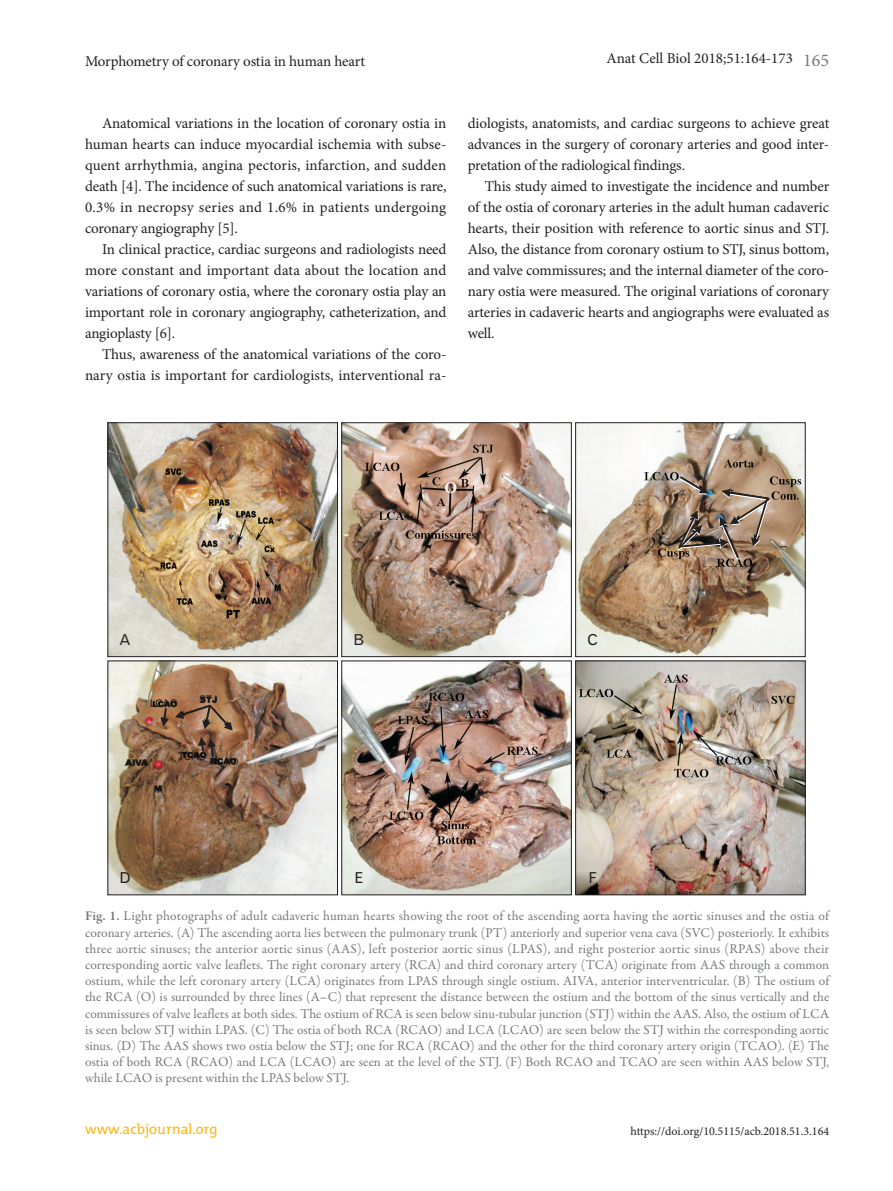
<style>
.page{position:relative;width:893px;height:1191px;background:#fff}
.page>*{position:absolute;margin:0;border:0;box-sizing:border-box;transform-origin:0 0}
.t1{font:15px/21px "Minion Pro";letter-spacing:-.01em;color:#231f20;text-align:justify}
.t2{font:15px "Gothic 720 BT Roman B";color:#231f20}
.t3{font:14.7px "The Mix";color:#fcb814}
.t4{font:13.5px/16.2px "Garamond Premr Pro";color:#76787b;text-align:justify}
.t5{font:12px "Minion Pro";color:#231f20}
.t6{font:10.5px "Gothic 720 BT Roman B";color:#231f20}
.t7{font:9.45px "Gothic 720 BT Roman B";color:#231f20;scale:1.12 1}
.s1{font-size:18px;color:#76787b}
.s2{font-weight:600}
</style>
<div class="page">
<img style="left:107px;top:422px;width:699px;height:473px">
<svg style="left:160px;top:706px;width:9px;height:20px"></svg>
<svg style="left:175px;top:703px;width:58px;height:27px;background:#9a7153"></svg>
<svg style="left:198px;top:737px;width:18px;height:22px"></svg>
<svg style="left:676px;top:475px;width:96px;height:86px;background:#98816d"></svg>
<p class="t1" style="left:85px;top:50px;width:281px">Morphometry of coronary ostia in human heart</p>
<p class="t1" style="left:85px;top:113px;width:363px;text-indent:17px">Anatomical variations in the location of coronary ostia in human hearts can induce myocardial ischemia with subse&shy;quent arrhythmia, angina pectoris, infarction, and sudden death [4]. The incidence of such anatomical variations is rare, 0.3% in necropsy series and 1.6% in patients undergoing coronary angiography [5].</p>
<p class="t1" style="left:85px;top:239px;width:363px;text-indent:17px">In clinical practice, cardiac surgeons and radiologists need more constant and important data about the location and variations of coronary ostia, where the coronary ostia play an important role in coronary angiography, catheterization, and angioplasty [6].</p>
<p class="t1" style="left:85px;top:344px;width:363px;text-align:right">Thus, awareness of the anatomical variations of the coro&shy;nary ostia is important for cardiologists, interventional ra-</p>
<p class="t1" style="left:606px;top:48px;width:224px">Anat Cell Biol 2018;51:164-173 <span class="s1">165</span></p>
<p class="t1" style="left:468px;top:113px;width:363px">diologists, anatomists, and cardiac surgeons to achieve great advances in the surgery of coronary arteries and good inter&shy;pretation of the radiological findings.</p>
<p class="t1" style="left:468px;top:176px;width:363px;text-indent:17px">This study aimed to investigate the incidence and number of the ostia of coronary arteries in the adult human cadaveric hearts, their position with reference to aortic sinus and STJ.<br>Also, the distance from coronary ostium to STJ, sinus bottom, and valve commissures; and the internal diameter of the coro&shy;nary ostia were measured. The original variations of coronary arteries in cadaveric hearts and angiographs were evaluated as well.</p>
<p class="t2" style="left:120px;top:631px;width:12px">A</p>
<p class="t2" style="left:354px;top:631px;width:12px">B</p>
<p class="t2" style="left:588px;top:631px;width:12px">C</p>
<p class="t6" style="left:150px;top:697px;width:29px">LCAO</p>
<p class="t6" style="left:199px;top:693px;width:20px">STJ</p>
<p class="t6" style="left:178px;top:750px;width:30px">TCAO</p>
<p class="t7" style="left:125px;top:757px;width:23px">AIVA</p>
<p class="t7" style="left:209px;top:756px;width:28px">RCAO</p>
<p class="t7" style="left:154px;top:784px;width:10px">M</p>
<p class="t2" style="left:119px;top:869px;width:13px">D</p>
<p class="t2" style="left:354px;top:869px;width:10px">E</p>
<p class="t2" style="left:589px;top:869px;width:10px">F</p>
<p class="t4" style="left:85px;top:908px;width:746px"><span class="s2">Fig. 1.</span> Light photographs of adult cadaveric human hearts showing the root of the ascending aorta having the aortic sinuses and the ostia of coronary arteries. (A) The ascending aorta lies between the pulmonary trunk (PT) anteriorly and superior vena cava (SVC) posteriorly. It exhibits three aortic sinuses; the anterior aortic sinus (AAS), left posterior aortic sinus (LPAS), and right posterior aortic sinus (RPAS) above their corresponding aortic valve leaflets. The right coronary artery (RCA) and third coronary artery (TCA) originate from AAS through a common ostium, while the left coronary artery (LCA) originates from LPAS through single ostium. AIVA, anterior interventricular. (B) The ostium of the RCA (O) is surrounded by three lines (A–C) that represent the distance between the ostium and the bottom of the sinus vertically and the commissures of valve leaflets at both sides. The ostium of RCA is seen below sinu-tubular junction (STJ) within the AAS. Also, the ostium of LCA is seen below STJ within LPAS. (C) The ostia of both RCA (RCAO) and LCA (LCAO) are seen below the STJ within the corresponding aortic sinus. (D) The AAS shows two ostia below the STJ; one for RCA (RCAO) and the other for the third coronary artery origin (TCAO). (E) The ostia of both RCA (RCAO) and LCA (LCAO) are seen at the level of the STJ. (F) Both RCAO and TCAO are seen within AAS below STJ, while LCAO is present within the LPAS below STJ.</p>
<p class="t3" style="left:85px;top:1117px;width:134px">www.acbjournal.org</p>
<p class="t5" style="left:631px;top:1123px;width:200px">https://doi.org/10.5115/acb.2018.51.3.164</p>
</div>
